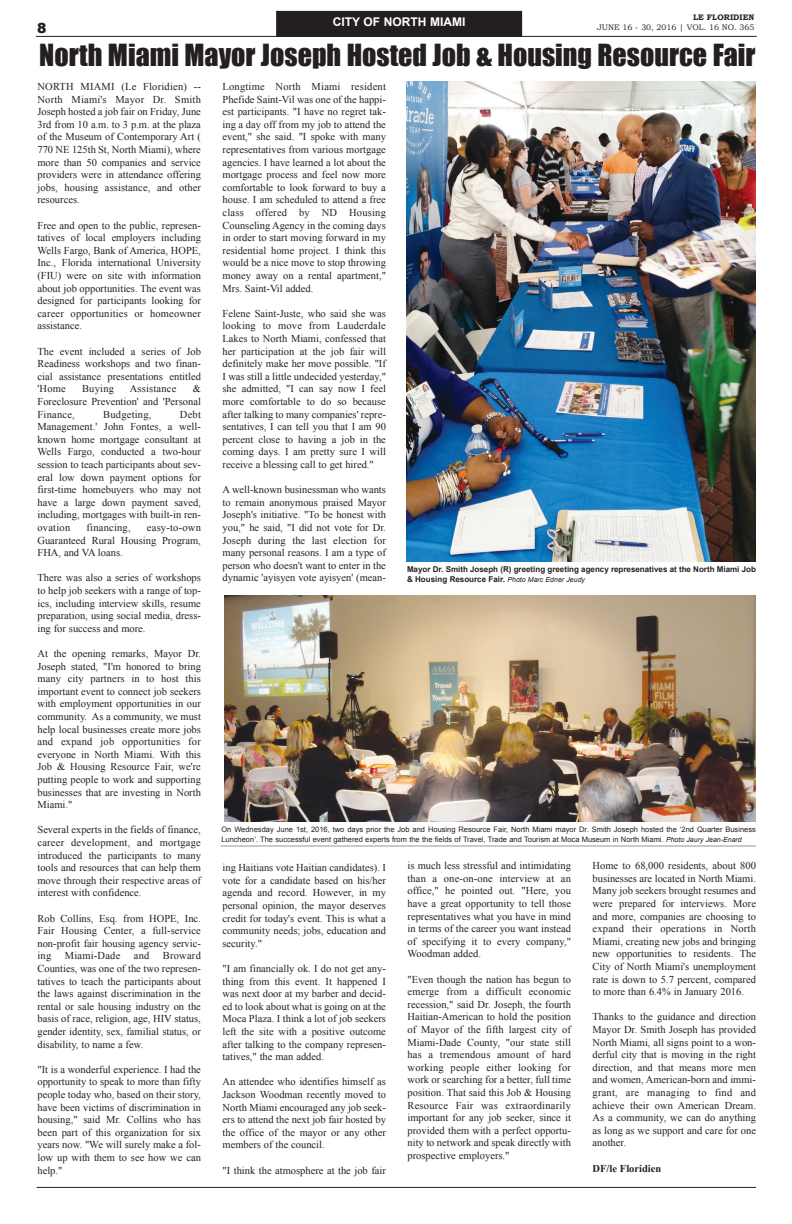
<style>
.page{position:relative;width:792px;height:1224px;background:#fff}
.page>*{position:absolute;margin:0;border:0;box-sizing:border-box;transform-origin:0 0}
.t1{font:28px "Impact";color:#231f20}
.t2{font:900 14px "Arial";color:#231f20}
.t3{font:700 12px "Arial";color:#fff}
.t4{font:10.5px/12.6px "Times New Roman";color:#231f20;text-align:justify}
.t5{font:10.5px "Times New Roman";letter-spacing:.02em;color:#231f20}
.t6{font:700 10.5px "Times New Roman";color:#231f20}
.t7{font:700 8px/9.6px "Arial";color:#231f20}
.t8{font:8px "Bookman Old Style";color:#231f20}
.t9{font:700 8px "Bookman Old Style";color:#231f20}
.t10{font:7.5px/10px "Arial";color:#231f20}
.s1{font-weight:400;font-style:italic;font-size:7px}
.s2{font-style:italic;font-size:7px}
</style>
<div class="page">
<div style="left:277px;top:12px;width:244px;height:24px;background:#231f20"></div>
<div style="left:276px;top:11px;width:246px;height:26px;border:2px solid #231f20"></div>
<hr style="left:36px;top:36px;width:721px;height:1px;background:#231f20">
<img style="left:406px;top:81px;width:350px;height:480px">
<img style="left:224px;top:595px;width:531px;height:227px">
<hr style="left:220px;top:846px;width:536px;height:1px;background:#939598">
<hr style="left:37px;top:1187px;width:719px;height:1px;background:#231f20">
<p class="t9" style="left:693px;top:12px;width:63px">LE FLORIDIEN</p>
<p class="t3" style="left:333px;top:15px;width:134px">CITY OF NORTH MIAMI</p>
<p class="t2" style="left:37px;top:18px;width:11px">8</p>
<p class="t8" style="left:597px;top:22px;width:159px">JUNE 16 - 30, 2016 | VOL. 16 NO. 365</p>
<p class="t1" style="left:39px;top:38px;width:718px">North Miami Mayor Joseph Hosted Job &amp; Housing Resource Fair</p>
<p class="t4" style="left:37px;top:80px;width:165px">NORTH MIAMI (Le Floridien) -- North Miami's Mayor Dr. Smith Joseph hosted a job fair on Friday, June 3rd from 10 a.m. to 3 p.m. at the plaza of the Museum of Contemporary Art ( 770 NE 125th St, North Miami), where more than 50 companies and service providers were in attendance offering jobs, housing assistance, and other resources.</p>
<p class="t4" style="left:37px;top:219px;width:165px">Free and open to the public, represen&shy;tatives of local employers including Wells Fargo, Bank of America, HOPE, Inc., Florida international University (FIU) were on site with information about job opportunities. The event was designed for participants looking for career opportunities or homeowner assistance.</p>
<p class="t4" style="left:37px;top:345px;width:165px">The event included a series of Job Readiness workshops and two finan&shy;cial assistance presentations entitled 'Home</p>
<p class="t4" style="left:223px;top:80px;width:165px">Longtime North Miami resident Phefide Saint-Vil was one of the happi&shy;est participants. "I have no regret tak&shy;ing a day off from my job to attend the event," she said. "I spoke with many representatives from various mortgage agencies. I have learned a lot about the mortgage process and feel now more comfortable to look forward to buy a house. I am scheduled to attend a free class offered by ND Housing Counseling Agency in the coming days in order to start moving forward in my residential home project. I think this would be a nice move to stop throwing money away on a rental apartment," Mrs. Saint-Vil added.</p>
<p class="t4" style="left:223px;top:307px;width:165px">Felene Saint-Juste, who said she was looking to move from Lauderdale Lakes to North Miami, confessed that her participation at the job fair will definitely make her move possible. "If I was still a little undecided yesterday," she admitted, "I can say now I feel more comfortable to do so because after talking to many companies' repre&shy;sentatives, I can tell you that I am 90 percent close to having a job in the coming days. I am pretty sure I will receive a blessing call to get hired."</p>
<p class="t4" style="left:223px;top:483px;width:165px">A well-known businessman who wants to remain anonymous praised Mayor Joseph's initiative. "To be honest with you," he said, "I did not vote for Dr.<br>Joseph during the last election for many personal reasons. I am a type of person who doesn't want to enter in the dynamic 'ayisyen vote ayisyen' (mean-</p>
<p class="t4" style="left:82px;top:383px;width:33px">Buying</p>
<p class="t5" style="left:130px;top:383px;width:48px">Assistance</p>
<p class="t4" style="left:37px;top:383px;width:165px;text-indent:155px">&amp; Foreclosure Prevention' and 'Personal Finance,</p>
<p class="t4" style="left:37px;top:408px;width:165px;text-indent:142px">Debt Management.' John Fontes, a well&shy;known home mortgage consultant at Wells Fargo, conducted a two-hour session to teach participants about sev&shy;eral low down payment options for first-time homebuyers who may not have a large down payment saved, including, mortgages with built-in ren&shy;ovation</p>
<p class="t5" style="left:103px;top:408px;width:50px">Budgeting,</p>
<p class="t5" style="left:87px;top:522px;width:46px">financing,</p>
<p class="t4" style="left:37px;top:521px;width:165px;text-indent:109px">easy-to-own Guaranteed Rural Housing Program, FHA, and VA loans.</p>
<p class="t4" style="left:37px;top:572px;width:165px">There was also a series of workshops to help job seekers with a range of top&shy;ics, including interview skills, resume preparation, using social media, dress&shy;ing for success and more.</p>
<p class="t4" style="left:37px;top:647px;width:165px">At the opening remarks, Mayor Dr.<br>Joseph stated, "I'm honored to bring many city partners in to host this important event to connect job seekers with employment opportunities in our community. As a community, we must help local businesses create more jobs and expand job opportunities for everyone in North Miami. With this Job &amp; Housing Resource Fair, we're putting people to work and supporting businesses that are investing in North Miami."</p>
<p class="t4" style="left:37px;top:824px;width:165px">Several experts in the fields of finance, career development, and mortgage introduced the participants to many tools and resources that can help them move through their respective areas of interest with confidence.</p>
<p class="t4" style="left:37px;top:912px;width:165px">Rob Collins, Esq. from HOPE, Inc.<br>Fair Housing Center, a full-service non-profit fair housing agency servic&shy;ing</p>
<p class="t7" style="left:407px;top:565px;width:351px">Mayor Dr. Smith Joseph (R) greeting greeting agency represenatives at the North Miami Job &amp; Housing Resource Fair. <span class="s1">Photo Marc Edner Jeudy</span></p>
<p class="t10" style="left:221px;top:824px;width:536px">On Wednesday June 1st, 2016, two days prior the Job and Housing Resource Fair, North Miami mayor Dr. Smith Joseph hosted the ‘2nd Quarter Business<br>Luncheon’. The successful event gathered experts from the the fields of Travel, Trade and Tourism at Moca Museum in North Miami. <span class="s2">Photo Jaury Jean-Enard</span></p>
<p class="t4" style="left:408px;top:859px;width:165px">is much less stressful and intimidating than a one-on-one interview at an office," he pointed out. "Here, you have a great opportunity to tell those representatives what you have in mind in terms of the career you want instead of specifying it to every company," Woodman added.</p>
<p class="t4" style="left:408px;top:973px;width:165px">"Even though the nation has begun to emerge from a difficult economic recession," said Dr. Joseph, the fourth Haitian-American to hold the position of Mayor of the fifth largest city of Miami-Dade County, "our state still has a tremendous amount of hard working people either looking for work or searching for a better, full time position. That said this Job &amp; Housing Resource Fair was extraordinarily important for any job seeker, since it provided them with a perfect opportu&shy;nity to network and speak directly with prospective employers."</p>
<p class="t4" style="left:593px;top:859px;width:165px">Home to 68,000 residents, about 800 businesses are located in North Miami.<br>Many job seekers brought resumes and were prepared for interviews. More and more, companies are choosing to expand their operations in North Miami, creating new jobs and bringing new opportunities to residents. The City of North Miami's unemployment rate is down to 5.7 percent, compared to more than 6.4% in January 2016.</p>
<p class="t4" style="left:593px;top:1011px;width:165px">Thanks to the guidance and direction Mayor Dr. Smith Joseph has provided North Miami, all signs point to a won&shy;derful city that is moving in the right direction, and that means more men and women, American-born and immi&shy;grant, are managing to find and achieve their own American Dream.<br>As a community, we can do anything as long as we support and care for one another.</p>
<p class="t6" style="left:593px;top:1162px;width:70px">DF/le Floridien</p>
<p class="t4" style="left:223px;top:861px;width:165px">ing Haitians vote Haitian candidates). I vote for a candidate based on his/her agenda and record. However, in my personal opinion, the mayor deserves credit for today's event. This is what a community needs; jobs, education and security."</p>
<p class="t4" style="left:223px;top:962px;width:165px">"I am financially ok. I do not get any&shy;thing from this event. It happened I was next door at my barber and decid&shy;ed to look about what is going on at the Moca Plaza. I think a lot of job seekers left the site with a positive outcome after talking to the company represen&shy;tatives," the man added.</p>
<p class="t4" style="left:223px;top:1076px;width:165px">An attendee who identifies himself as Jackson Woodman recently moved to North Miami encouraged any job seek&shy;ers to attend the next job fair hosted by the office of the mayor or any other members of the council.</p>
<p class="t4" style="left:223px;top:1164px;width:165px">"I think the atmosphere at the job fair</p>
<p class="t4" style="left:37px;top:950px;width:165px;text-indent:125px">Broward Counties, was one of the two represen&shy;tatives to teach the participants about the laws against discrimination in the rental or sale housing industry on the basis of race, religion, age, HIV status, gender identity, sex, familial status, or disability, to name a few.</p>
<p class="t4" style="left:37px;top:1063px;width:165px">"It is a wonderful experience. I had the opportunity to speak to more than fifty people today who, based on their story, have been victims of discrimination in housing," said Mr. Collins who has been part of this organization for six years now. "We will surely make a fol&shy;low up with them to see how we can help."</p>
<p class="t5" style="left:65px;top:950px;width:57px">Miami-Dade</p>
<p class="t4" style="left:134px;top:950px;width:17px">and</p>
</div>
